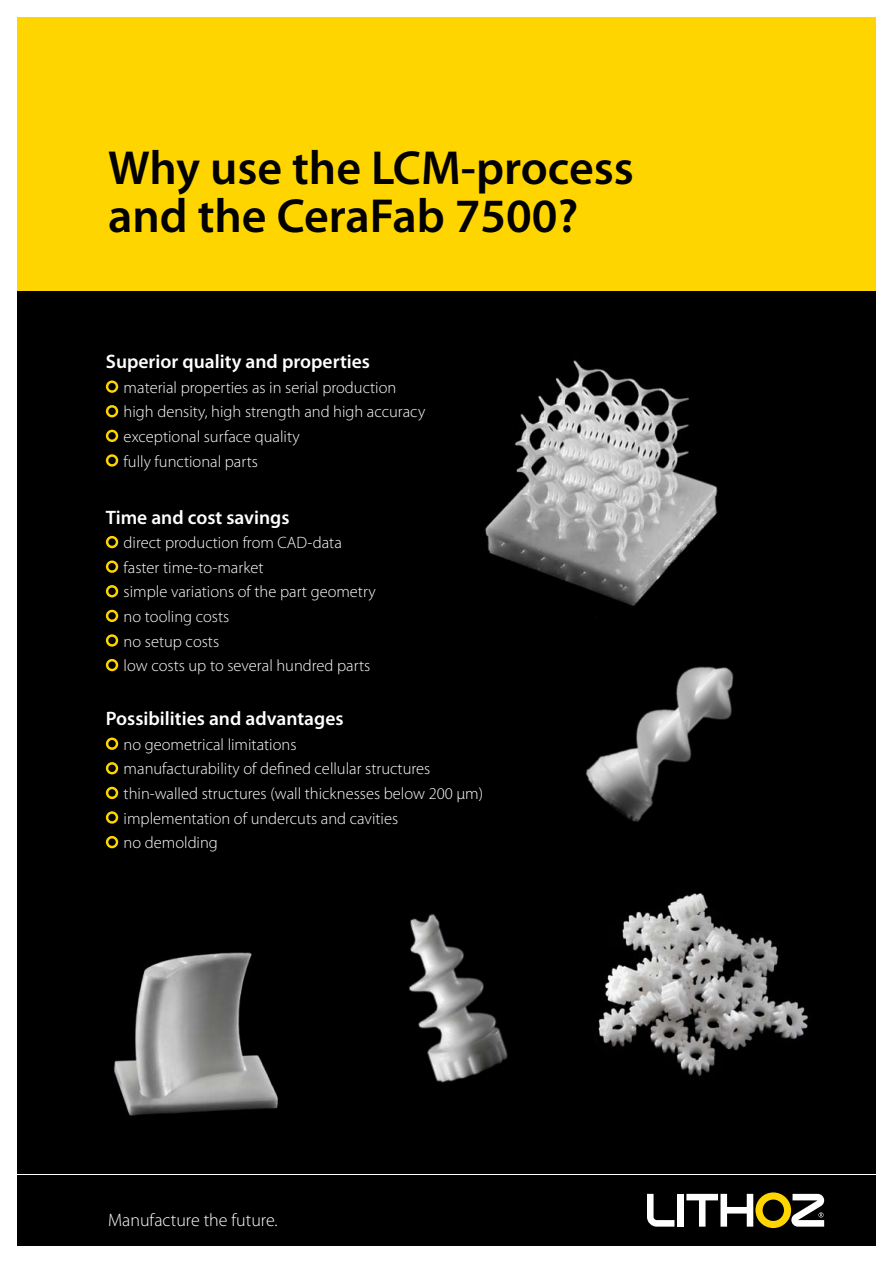
<style>
.page{position:relative;width:893px;height:1263px;background:#fff}
.page>*{position:absolute;margin:0;border:0;box-sizing:border-box;transform-origin:0 0}
.t1{font:600 48px/48.6px "Myriad Pro";color:#000}
.t2{font:600 19.5px "Myriad Pro";color:#fff}
.t3{font:300 18px "Myriad Pro";color:#fff}
.t4{font:300 16.5px/24.6px "Myriad Pro";color:#fff}
</style>
<div class="page">
<div style="left:17px;top:290px;width:859px;height:884px;background:#000"></div>
<div style="left:17px;top:17px;width:859px;height:273px;background:#ffd500"></div>
<div style="left:17px;top:1176px;width:859px;height:70px;background:#000"></div>
<svg style="left:647px;top:1194px;width:27px;height:32px"></svg>
<div style="left:677px;top:1194px;width:7px;height:32px;background:#fff"></div>
<svg style="left:686px;top:1192px;width:138px;height:36px"></svg>
<img style="left:485px;top:360px;width:233px;height:234px">
<img style="left:601px;top:893px;width:207px;height:183px">
<img style="left:114px;top:952px;width:165px;height:164px">
<img style="left:408px;top:914px;width:193px;height:169px">
<img style="left:585px;top:594px;width:149px;height:228px">
<svg style="left:106px;top:380px;width:12px;height:13px"></svg>
<svg style="left:106px;top:405px;width:12px;height:12px"></svg>
<svg style="left:106px;top:430px;width:12px;height:12px"></svg>
<svg style="left:106px;top:454px;width:12px;height:13px"></svg>
<svg style="left:106px;top:536px;width:12px;height:12px"></svg>
<svg style="left:106px;top:560px;width:12px;height:13px"></svg>
<svg style="left:106px;top:585px;width:12px;height:12px"></svg>
<svg style="left:106px;top:610px;width:12px;height:12px"></svg>
<svg style="left:106px;top:634px;width:12px;height:13px"></svg>
<svg style="left:106px;top:659px;width:12px;height:12px"></svg>
<svg style="left:106px;top:737px;width:12px;height:13px"></svg>
<svg style="left:106px;top:762px;width:12px;height:12px"></svg>
<svg style="left:106px;top:787px;width:12px;height:12px"></svg>
<svg style="left:106px;top:811px;width:12px;height:13px"></svg>
<svg style="left:106px;top:836px;width:12px;height:12px"></svg>
<h1 class="t1" style="left:108px;top:142px;width:527px">Why use the LCM-process and the CeraFab 7500?</h1>
<p class="t2" style="left:106px;top:349px;width:266px">Superior quality and properties</p>
<p class="t4" style="left:124px;top:375px;width:303px">material properties as in serial production high density, high strength and high accuracy exceptional surface quality<br>fully functional parts</p>
<p class="t2" style="left:106px;top:505px;width:185px">Time and cost savings</p>
<p class="t4" style="left:124px;top:531px;width:254px">direct production from CAD-data faster time-to-market<br>simple variations of the part geometry no tooling costs<br>no setup costs<br>low costs up to several hundred parts</p>
<p class="t2" style="left:106px;top:706px;width:239px">Possibilities and advantages</p>
<p class="t4" style="left:124px;top:732px;width:361px">no geometrical limitations<br>manufacturability of defined cellular structures thin-walled structures (wall thicknesses below 200 µm) implementation of undercuts and cavities<br>no demolding</p>
<p class="t3" style="left:108px;top:1210px;width:171px">Manufacture the future.</p>
</div>
